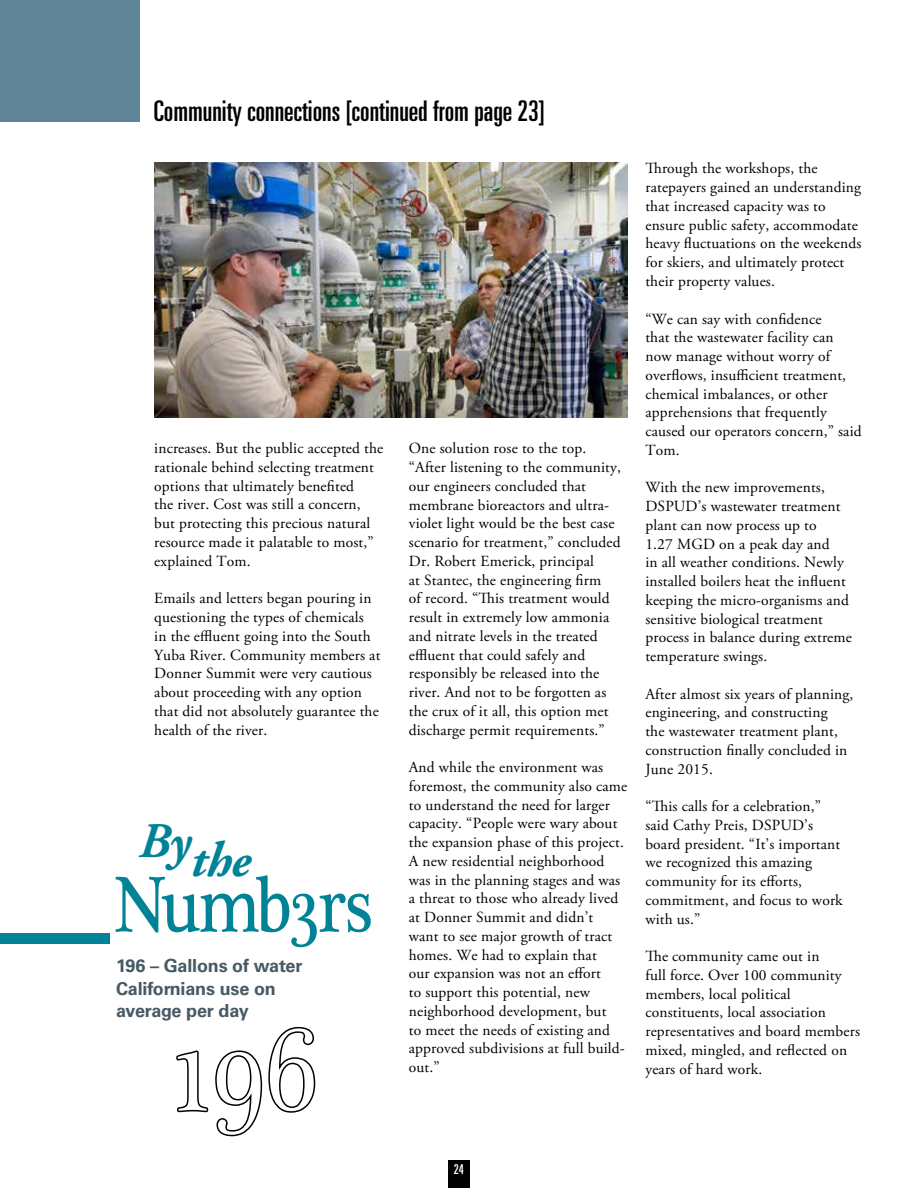
<style>
.page{position:relative;width:918px;height:1188px;background:#fff}
.page>*{position:absolute;margin:0;border:0;box-sizing:border-box;transform-origin:0 0}
.t1{font:81px "Plantagenet Cherokee";letter-spacing:-.02em;color:#008397;scale:.83 1}
.t2{font:italic 700 49.65px "Adobe Garamond Pro";color:#008397}
.t3{font:ultra-condensed 28.5px "Univers LT Std";color:#000}
.t4{font:700 18px/22.5px "Univers LT Std";letter-spacing:-.01em;color:#475963}
.t5{font:15.45px/18.8px "Adobe Garamond Pro";letter-spacing:.01em;color:#000}
.t6{font:ultra-condensed 13.5px "Univers LT Std";color:#fff}
</style>
<div class="page">
<div style="left:448px;top:1161px;width:22px;height:27px;background:#000"></div>
<div style="left:0;top:0;width:139px;height:121px;background:#608498"></div>
<div style="left:0;top:933px;width:110px;height:11px;background:#008397"></div>
<svg style="left:176px;top:1026px;width:140px;height:111px"></svg>
<img style="left:154px;top:162px;width:473px;height:255px">
<h3 class="t3" style="left:154px;top:95px;width:393px">Community connections [continued from page 23]</h3>
<p class="t5" style="left:154px;top:439px;width:231px">increases. But the public accepted the rationale behind selecting treatment options that ultimately benefited<br>the river. Cost was still a concern, but protecting this precious natural resource made it palatable to most,” explained Tom.</p>
<p class="t5" style="left:154px;top:590px;width:228px">Emails and letters began pouring in questioning the types of chemicals<br>in the effluent going into the South<br>Yuba River. Community members at<br>Donner Summit were very cautious about proceeding with any option that did not absolutely guarantee the health of the river.</p>
<h2 class="t2" style="left:139px;top:812px;width:54px">By</h2>
<h1 class="t1" style="left:114px;top:857px;width:313px">Numb3rs</h1>
<h2 class="t2" style="left:190px;top:832px;width:62px">the</h2>
<p class="t4" style="left:116px;top:955px;width:188px">196 – Gallons of water<br>Californians use on average per day</p>
<p class="t5" style="left:409px;top:440px;width:214px">One solution rose to the top. “After listening to the community, our engineers concluded that membrane bioreactors and ultra&shy;violet light would be the best case scenario for treatment,” concluded<br>Dr. Robert Emerick, principal<br>at Stantec, the engineering firm<br>of record. “This treatment would result in extremely low ammonia and nitrate levels in the treated effluent that could safely and responsibly be released into the river. And not to be forgotten as the crux of it all, this option met discharge permit requirements.”</p>
<p class="t5" style="left:409px;top:758px;width:220px">And while the environment was foremost, the community also came to understand the need for larger capacity. “People were wary about the expansion phase of this project.<br>A new residential neighborhood was in the planning stages and was a threat to those who already lived at Donner Summit and didn’t<br>want to see major growth of tract homes. We had to explain that<br>our expansion was not an effort<br>to support this potential, new neighborhood development, but<br>to meet the needs of existing and approved subdivisions at full build&shy;out.”</p>
<p class="t5" style="left:645px;top:160px;width:217px">Through the workshops, the ratepayers gained an understanding that increased capacity was to ensure public safety, accommodate heavy fluctuations on the weekends for skiers, and ultimately protect their property values.</p>
<p class="t5" style="left:645px;top:310px;width:218px">“We can say with confidence<br>that the wastewater facility can now manage without worry of overflows, insufficient treatment, chemical imbalances, or other apprehensions that frequently caused our operators concern,” said<br>Tom.</p>
<p class="t5" style="left:645px;top:479px;width:208px">With the new improvements,<br>DSPUD’s wastewater treatment plant can now process up to<br>1.27 MGD on a peak day and<br>in all weather conditions. Newly installed boilers heat the influent keeping the micro-organisms and sensitive biological treatment process in balance during extreme temperature swings.</p>
<p class="t5" style="left:645px;top:685px;width:209px">After almost six years of planning, engineering, and constructing<br>the wastewater treatment plant, construction finally concluded in<br>June 2015.</p>
<p class="t5" style="left:645px;top:797px;width:199px">“This calls for a celebration,” said Cathy Preis, DSPUD’s board president. “It’s important we recognized this amazing community for its efforts, commitment, and focus to work with us.”</p>
<p class="t5" style="left:645px;top:947px;width:216px">The community came out in<br>full force. Over 100 community members, local political constituents, local association representatives and board members mixed, mingled, and reflected on years of hard work.</p>
<p class="t6" style="left:454px;top:1161px;width:11px">24</p>
</div>
